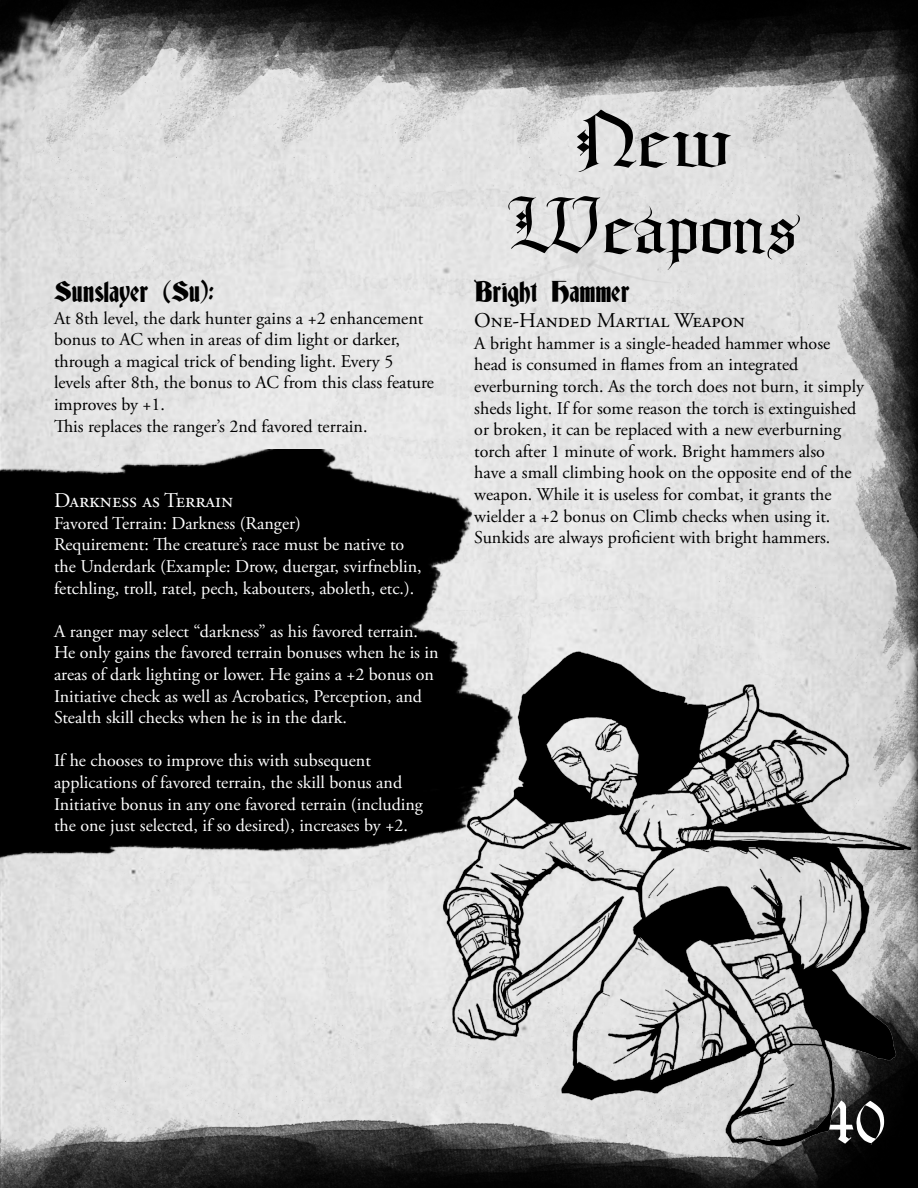
<style>
.page{position:relative;width:918px;height:1188px;background:#fff}
.page>*{position:absolute;margin:0;border:0;box-sizing:border-box;transform-origin:0 0}
.t1{font:72px/86.4px "Diamond Gothic";color:#000;text-align:center}
.t2{font:54px "Diamond Gothic";color:#fff}
.t3{font:27px "Deutsch Gothic";color:#000}
.t4{font:21px "Adobe Garamond Pro";color:#000}
.t5{font:21px "Adobe Garamond Pro";color:#fff}
.t6{font:18px/21.6px "Adobe Garamond Pro";color:#000}
.t7{font:18px/21.6px "Adobe Garamond Pro";letter-spacing:-.01em;color:#fff}
</style>
<div class="page">
<img style="left:0;top:0;width:918px;height:1188px">
<img style="left:0;top:449px;width:474px;height:168px">
<div style="left:0;top:617px;width:372px;height:249px;background:#000"></div>
<svg style="left:53px;top:435px;width:248px;height:180px;background:#232323"></svg>
<img style="left:372px;top:574px;width:546px;height:614px">
<h3 class="t3" style="left:54px;top:279px;width:162px">Sunslayer (Su):</h3>
<p class="t6" style="left:54px;top:308px;width:382px">At 8th level, the dark hunter gains a +2 enhancement bonus to AC when in areas of dim light or darker, through a magical trick of bending light. Every 5 levels after 8th, the bonus to AC from this class feature improves by +1.<br>This replaces the ranger’s 2nd favored terrain.</p>
<p class="t5" style="left:54px;top:488px;width:181px">Darkness as Terrain</p>
<p class="t7" style="left:54px;top:513px;width:369px">Favored Terrain: Darkness (Ranger)<br>Requirement: The creature’s race must be native to the Underdark (Example: Drow, duergar, svirfneblin, fetchling, troll, ratel, pech, kabouters, aboleth, etc.).</p>
<p class="t7" style="left:54px;top:621px;width:386px">A ranger may select “darkness” as his favored terrain.<br>He only gains the favored terrain bonuses when he is in areas of dark lighting or lower. He gains a +2 bonus on Initiative check as well as Acrobatics, Perception, and Stealth skill checks when he is in the dark.</p>
<p class="t7" style="left:54px;top:751px;width:371px">If he chooses to improve this with subsequent applications of favored terrain, the skill bonus and Initiative bonus in any one favored terrain (including the one just selected, if so desired), increases by +2.</p>
<h1 class="t1" style="left:507px;top:98px;width:294px">New<br>Weapons</h1>
<h3 class="t3" style="left:474px;top:279px;width:157px">Bright Hammer</h3>
<p class="t4" style="left:474px;top:308px;width:272px">One-Handed Martial Weapon</p>
<p class="t6" style="left:474px;top:333px;width:391px">A bright hammer is a single-headed hammer whose head is consumed in flames from an integrated everburning torch. As the torch does not burn, it simply sheds light. If for some reason the torch is extinguished or broken, it can be replaced with a new everburning torch after 1 minute of work. Bright hammers also<br>have a small climbing hook on the opposite end of the weapon. While it is useless for combat, it grants the wielder a +2 bonus on Climb checks when using it.<br>Sunkids are always proficient with bright hammers.</p>
<h2 class="t2" style="left:823px;top:1089px;width:64px">40</h2>
</div>
